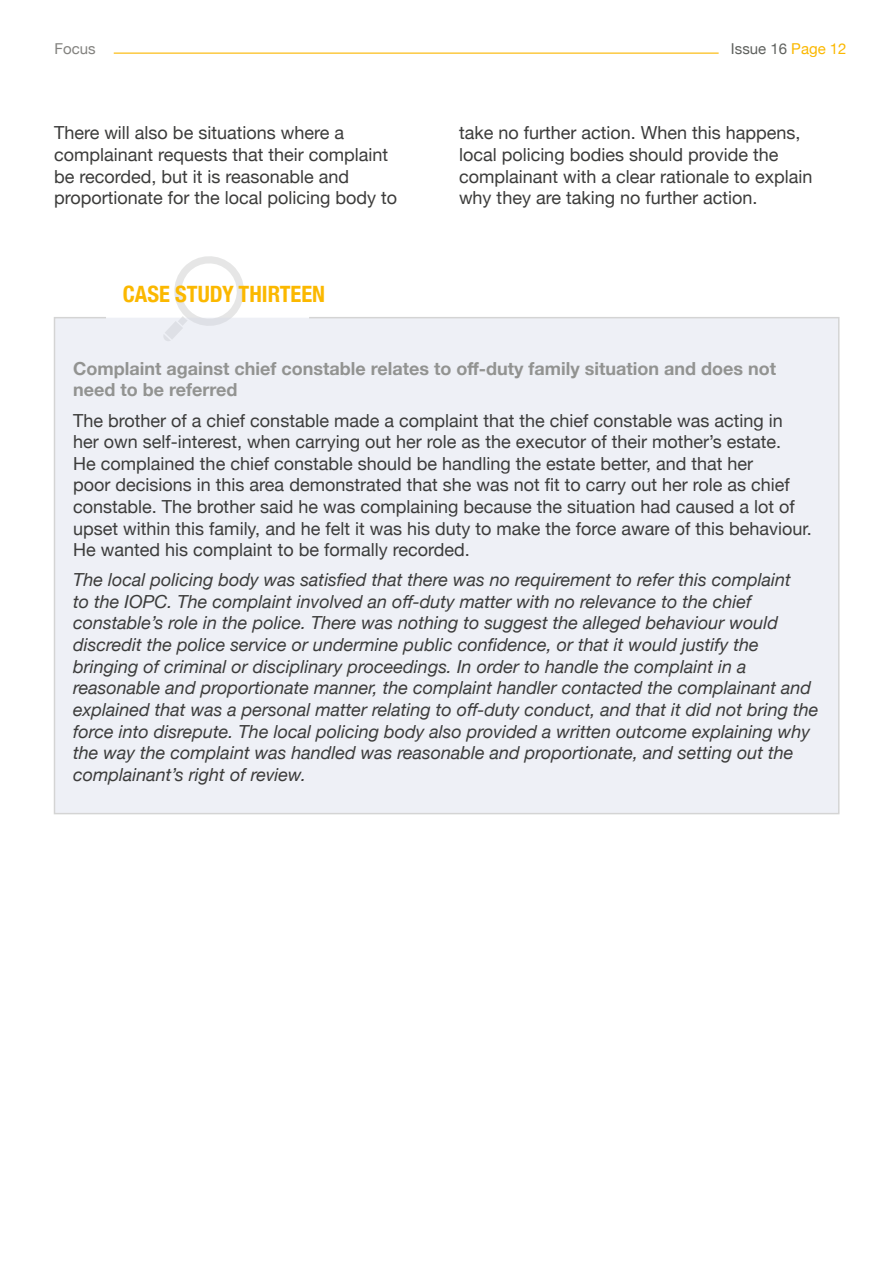
<style>
.page{position:relative;width:893px;height:1263px;background:#fff}
.page>*{position:absolute;margin:0;border:0;box-sizing:border-box;transform-origin:0 0}
.t1{font:700 condensed 22.5px "Helvetica Neue";color:#fbb800}
.t2{font:18px/21.6px "Helvetica Neue";color:#3c3c3b}
.t3{font:italic 18px/21.6px "Helvetica Neue";color:#3c3c3b}
.t4{font:700 18px/21.6px "Helvetica Neue";color:#929391}
.t5{font:15px "Helvetica Neue";color:#5f615e}
.t6{font:15px "Helvetica Neue";color:#83827f}
.s1{color:#fbb800}
</style>
<div class="page">
<hr style="left:114px;top:53px;width:605px;height:1px;background:#fbb800">
<svg style="left:174px;top:256px;width:70px;height:60px"></svg>
<div style="left:53px;top:316px;width:787px;height:499px;background:#eef0f6"></div>
<p class="t6" style="left:55px;top:38px;width:43px">Focus</p>
<p class="t5" style="left:731px;top:38px;width:117px">Issue 16 <span class="s1">Page 12</span></p>
<p class="t2" style="left:54px;top:123px;width:345px">There will also be situations where a complainant requests that their complaint be recorded, but it is reasonable and proportionate for the local policing body to</p>
<p class="t2" style="left:459px;top:123px;width:355px">take no further action. When this happens, local policing bodies should provide the complainant with a clear rationale to explain why they are taking no further action.</p>
<p class="t1" style="left:123px;top:275px;width:204px">CASE STUDY THIRTEEN</p>
<p class="t4" style="left:73px;top:358px;width:704px">Complaint against chief constable relates to off-duty family situation and does not need to be referred</p>
<p class="t2" style="left:73px;top:410px;width:740px">The brother of a chief constable made a complaint that the chief constable was acting in her own self-interest, when carrying out her role as the executor of their mother’s estate.<br>He complained the chief constable should be handling the estate better, and that her<br>poor decisions in this area demonstrated that she was not fit to carry out her role as chief constable. The brother said he was complaining because the situation had caused a lot of upset within this family, and he felt it was his duty to make the force aware of this behaviour.<br>He wanted his complaint to be formally recorded.</p>
<p class="t3" style="left:73px;top:570px;width:747px">The local policing body was satisfied that there was no requirement to refer this complaint<br>to the IOPC. The complaint involved an off-duty matter with no relevance to the chief constable’s role in the police. There was nothing to suggest the alleged behaviour would discredit the police service or undermine public confidence, or that it would justify the bringing of criminal or disciplinary proceedings. In order to handle the complaint in a reasonable and proportionate manner, the complaint handler contacted the complainant and explained that was a personal matter relating to off-duty conduct, and that it did not bring the force into disrepute. The local policing body also provided a written outcome explaining why the way the complaint was handled was reasonable and proportionate, and setting out the complainant’s right of review.</p>
</div>
